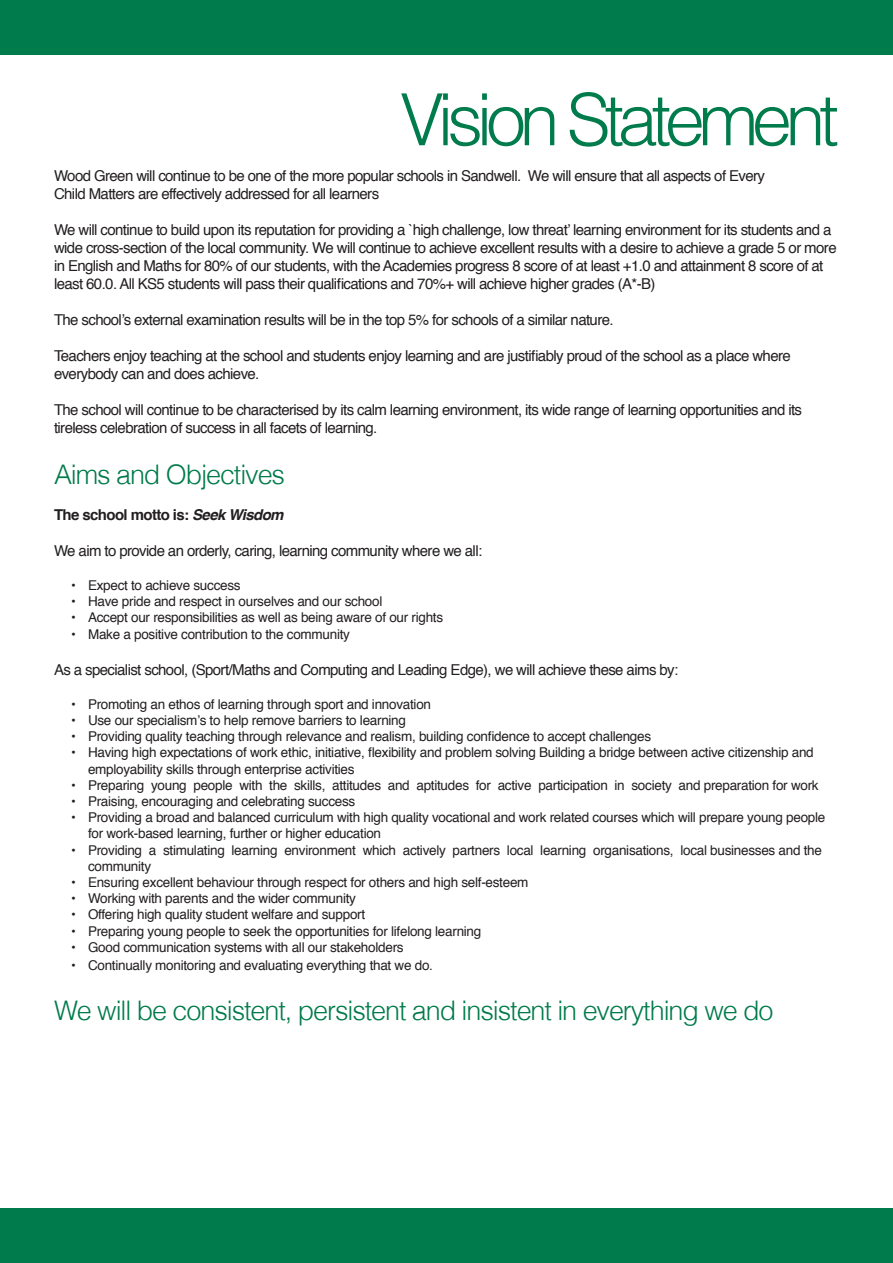
<style>
.page{position:relative;width:893px;height:1263px;background:#fff}
.page>*{position:absolute;margin:0;border:0;box-sizing:border-box;transform-origin:0 0}
.t1{font:300 72px "Helvetica";letter-spacing:-.09em;color:#007b4b}
.sub_header{font:300 27px "Helvetica";letter-spacing:-.04em;color:#007b4b}
.t2{font:15px/18px "Helvetica";letter-spacing:-.04em;color:#231f20}
.t3{font:700 15px "Helvetica";letter-spacing:-.04em;color:#231f20}
.t4{font:13.5px/16.2px "Helvetica";letter-spacing:-.02em;color:#231f20}
.s1{font-style:italic}
</style>
<div class="page">
<div style="left:0;top:0;width:893px;height:54px;background:#007b4b"></div>
<div style="left:0;top:1209px;width:893px;height:54px;background:#007b4b"></div>
<p class="t1" style="left:400px;top:58px;width:440px">Vision Statement</p>
<p class="t2" style="left:54px;top:167px;width:713px">Wood Green will continue to be one of the more popular schools in Sandwell. We will ensure that all aspects of Every</p>
<p class="t2" style="left:54px;top:185px;width:327px">Child Matters are effectively addressed for all learners</p>
<p class="t2" style="left:54px;top:221px;width:784px">We will continue to build upon its reputation for providing a `high challenge, low threat’ learning environment for its students and a wide cross-section of the local community. We will continue to achieve excellent results with a desire to achieve a grade 5 or more in English and Maths for 80% of our students, with the Academies progress 8 score of at least +1.0 and attainment 8 score of at least 60.0. All KS5 students will pass their qualifications and 70%+ will achieve higher grades (A*-B)</p>
<p class="t2" style="left:54px;top:311px;width:561px">The school’s external examination results will be in the top 5% for schools of a similar nature.</p>
<p class="t2" style="left:54px;top:347px;width:738px">Teachers enjoy teaching at the school and students enjoy learning and are justifiably proud of the school as a place where everybody can and does achieve.</p>
<p class="t2" style="left:54px;top:401px;width:750px">The school will continue to be characterised by its calm learning environment, its wide range of learning opportunities and its tireless celebration of success in all facets of learning.</p>
<p class="sub_header" style="left:54px;top:451px;width:233px">Aims and Objectives</p>
<p class="t3" style="left:54px;top:502px;width:231px">The school motto is: <span class="s1">Seek Wisdom</span></p>
<p class="t2" style="left:54px;top:542px;width:430px">We aim to provide an orderly, caring, learning community where we all:</p>
<p class="t4" style="left:71px;top:577px;width:171px">• Expect to achieve success</p>
<p class="t4" style="left:71px;top:594px;width:313px">• Have pride and respect in ourselves and our school</p>
<p class="t4" style="left:71px;top:610px;width:374px">• Accept our responsibilities as well as being aware of our rights</p>
<p class="t4" style="left:71px;top:626px;width:280px">• Make a positive contribution to the community</p>
<p class="t2" style="left:54px;top:661px;width:626px">As a specialist school, (Sport/Maths and Computing and Leading Edge), we will achieve these aims by:</p>
<p class="t4" style="left:71px;top:696px;width:362px">• Promoting an ethos of learning through sport and innovation</p>
<p class="t4" style="left:71px;top:712px;width:337px">• Use our specialism’s to help remove barriers to learning</p>
<p class="t4" style="left:71px;top:729px;width:582px">• Providing quality teaching through relevance and realism, building confidence to accept challenges</p>
<p class="t4" style="left:88px;top:745px;width:727px;text-indent:-17px">• Having high expectations of work ethic, initiative, flexibility and problem solving Building a bridge between active citizenship and employability skills through enterprise activities</p>
<p class="t4" style="left:71px;top:777px;width:749px">• Preparing young people with the skills, attitudes and aptitudes for active participation in society and preparation for work</p>
<p class="t4" style="left:71px;top:793px;width:286px">• Praising, encouraging and celebrating success</p>
<p class="t4" style="left:88px;top:810px;width:739px;text-indent:-17px">• Providing a broad and balanced curriculum with high quality vocational and work related courses which will prepare young people for work-based learning, further or higher education</p>
<p class="t4" style="left:88px;top:842px;width:735px;text-indent:-17px">• Providing a stimulating learning environment which actively partners local learning organisations, local businesses and the community</p>
<p class="t4" style="left:71px;top:874px;width:459px">• Ensuring excellent behaviour through respect for others and high self-esteem</p>
<p class="t4" style="left:71px;top:891px;width:286px">• Working with parents and the wider community</p>
<p class="t4" style="left:71px;top:907px;width:296px">• Offering high quality student welfare and support</p>
<p class="t4" style="left:71px;top:923px;width:412px">• Preparing young people to seek the opportunities for lifelong learning</p>
<p class="t4" style="left:71px;top:939px;width:334px">• Good communication systems with all our stakeholders</p>
<p class="t4" style="left:71px;top:957px;width:364px">• Continually monitoring and evaluating everything that we do.</p>
<p class="sub_header" style="left:54px;top:987px;width:721px">We will be consistent, persistent and insistent in everything we do</p>
</div>
